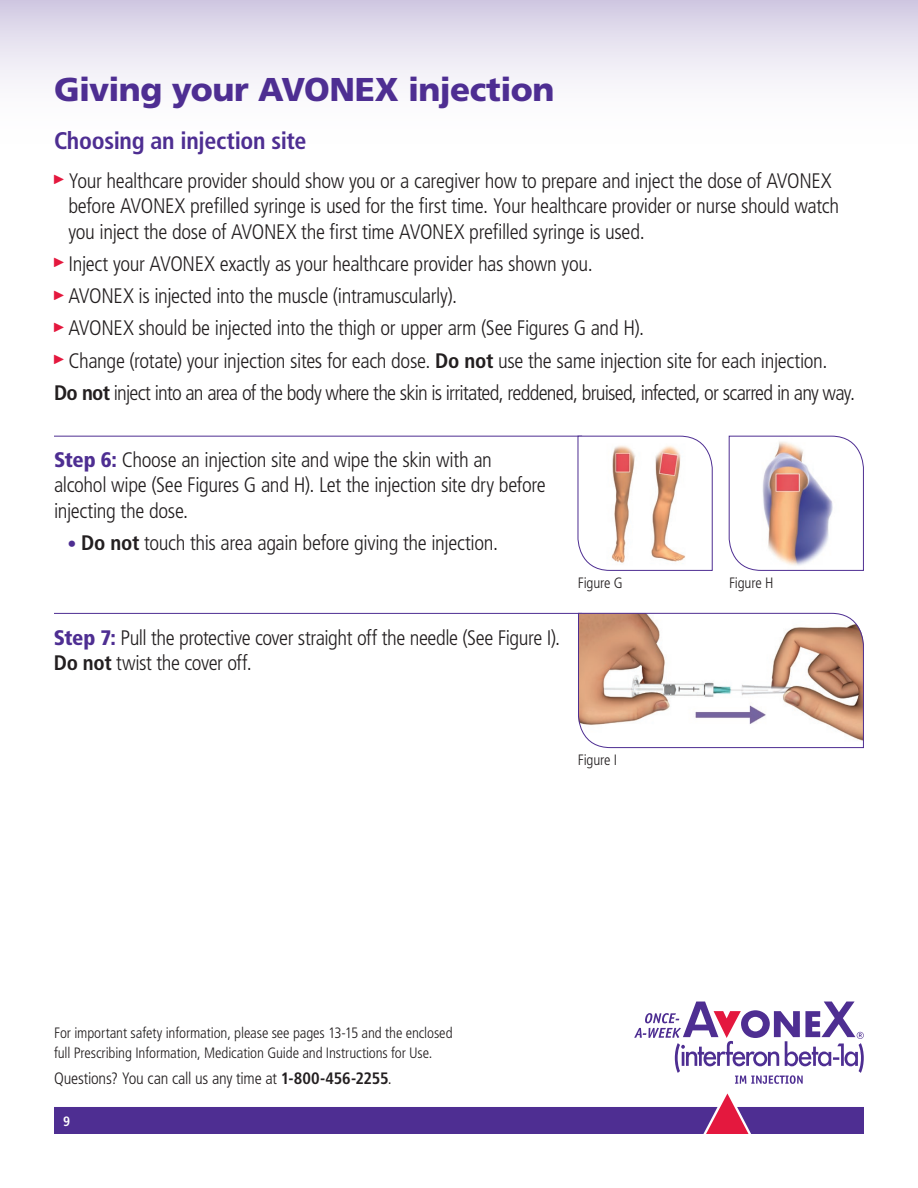
<style>
.page{position:relative;width:918px;height:1188px;background:#fff}
.page>*{position:absolute;margin:0;border:0;box-sizing:border-box;transform-origin:0 0}
.t1{font:900 33px "Frutiger LT Std";letter-spacing:-.02em;color:#4e2e92}
.t2{font:700 condensed 24px "Frutiger LT Std";letter-spacing:-.01em;color:#4e2e92}
.t3{font:300 condensed 21px/25.5px "Frutiger LT Std";letter-spacing:-.02em;color:#231f20}
.t4{font:300 condensed 16.5px "Frutiger LT Std";letter-spacing:-.015em;color:#231f20}
.t5{font:300 condensed 15px/19.5px "Frutiger LT Std";letter-spacing:-.01em;color:#231f20}
.t6{font:700 condensed 13.5px "Frutiger LT Std";color:#fff}
.s1{font-weight:700}
.s2{font-weight:900;color:#4e2e92}
.s3{font-size:18px;color:#4e2e92}
</style>
<div class="page">
<svg style="left:54px;top:1093px;width:810px;height:41px"></svg>
<svg style="left:634px;top:1002px;width:230px;height:82px"></svg>
<div style="left:0;top:0;width:918px;height:176px;background:linear-gradient(to bottom,#dbd5e8,#fff)"></div>
<hr style="left:54px;top:436px;width:528px;height:1px;background:#4e2e92">
<hr style="left:54px;top:613px;width:528px;height:1px;background:#4e2e92">
<svg style="left:578px;top:613px;width:286px;height:135px"></svg>
<svg style="left:577px;top:435px;width:136px;height:136px"></svg>
<svg style="left:728px;top:435px;width:136px;height:136px"></svg>
<h1 class="t1" style="left:54px;top:70px;width:502px">Giving your AVONEX injection</h1>
<p class="t2" style="left:54px;top:126px;width:254px">Choosing an injection site</p>
<p class="t3" style="left:68px;top:168px;width:772px;text-indent:-14px"><sup>•</sup> Your healthcare provider should show you or a caregiver how to prepare and inject the dose of AVONEX before AVONEX prefilled syringe is used for the first time. Your healthcare provider or nurse should watch you inject the dose of AVONEX the first time AVONEX prefilled syringe is used.</p>
<p class="t3" style="left:54px;top:251px;width:540px"><sup>•</sup> Inject your AVONEX exactly as your healthcare provider has shown you.</p>
<p class="t3" style="left:54px;top:283px;width:405px"><sup>•</sup> AVONEX is injected into the muscle (intramuscularly).</p>
<p class="t3" style="left:54px;top:316px;width:592px"><sup>•</sup> AVONEX should be injected into the thigh or upper arm (See Figures G and H).</p>
<p class="t3" style="left:54px;top:345px;width:803px;line-height:32.2px"><sup>•</sup> Change (rotate) your injection sites for each dose. <span class="s1">Do not</span> use the same injection site for each injection.<br><span class="s1">Do not</span> inject into an area of the body where the skin is irritated, reddened, bruised, infected, or scarred in any way.</p>
<p class="t3" style="left:54px;top:447px;width:493px"><span class="s2">Step 6:</span> Choose an injection site and wipe the skin with an alcohol wipe (See Figures G and H). Let the injection site dry before injecting the dose.</p>
<p class="t3" style="left:68px;top:530px;width:432px"><span class="s3">•</span> <span class="s1">Do not</span> touch this area again before giving the injection.</p>
<p class="t3" style="left:54px;top:625px;width:508px"><span class="s2">Step 7:</span> Pull the protective cover straight off the needle (See Figure I).<br><span class="s1">Do not</span> twist the cover off.</p>
<p class="t5" style="left:578px;top:574px;width:47px">Figure G</p>
<p class="t5" style="left:578px;top:751px;width:41px">Figure I</p>
<p class="t5" style="left:54px;top:1024px;width:400px">For important safety information, please see pages 13-15 and the enclosed full Prescribing Information, Medication Guide and Instructions for Use.</p>
<p class="t4" style="left:54px;top:1069px;width:339px">Questions? You can call us any time at <span class="s1">1-800-456-2255</span>.</p>
<p class="t6" style="left:63px;top:1113px;width:9px">9</p>
<p class="t5" style="left:729px;top:574px;width:46px">Figure H</p>
</div>
